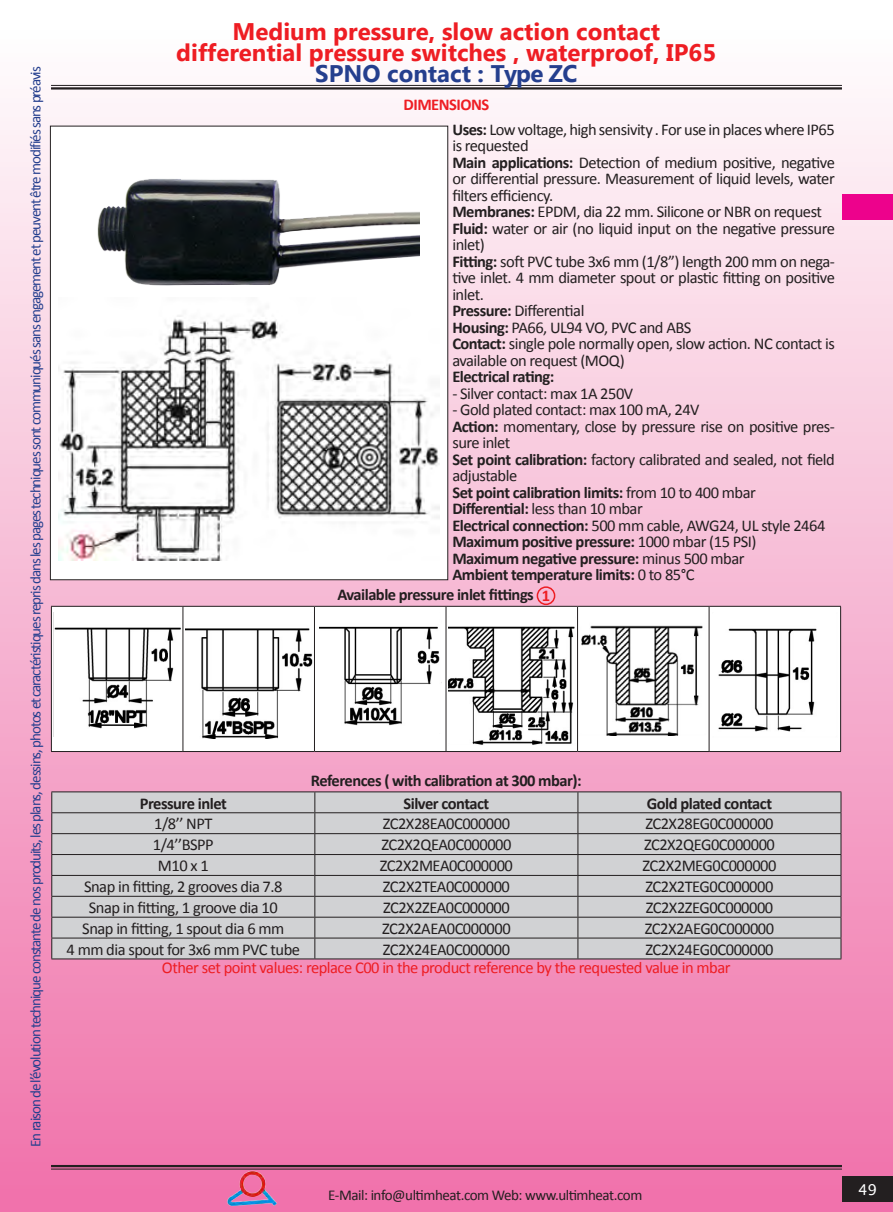
<style>
.page{position:relative;width:893px;height:1212px;background:#fff}
.page>*{position:absolute;margin:0;border:0;box-sizing:border-box;transform-origin:0 0}
.t1{font:700 24px/21px "Microsoft New Tai Lue";color:#ee1d23;text-align:center}
.t2{font:700 24px "Microsoft New Tai Lue";color:#253f8e}
.t3{font:16.5px/16.5px "Calibri";letter-spacing:-.03em;color:#231f20}
.t4{font:700 16.5px "Calibri";letter-spacing:-.03em;color:#231f20}
.t5{font:16.5px "Calibri";letter-spacing:-.03em;color:#ee1d23}
.t6{font:15px "Calibri";letter-spacing:-.07em;color:#253f8e}
.t7{font:15px "Calibri";letter-spacing:-.03em;color:#231f20}
.t8{font:15px "Lucida Sans Unicode";color:#fff}
.s1{font-weight:700;color:#ee1d23}
.s2{font-weight:700}
.s3{color:#ee1d23}
</style>
<div class="page">
<div style="left:0;top:0;width:893px;height:1212px;background:linear-gradient(to bottom,#feffff,#ef70a9)"></div>
<div style="left:842px;top:1176px;width:51px;height:26px;background:#231f20"></div>
<hr style="left:51px;top:1165px;width:791px;height:2px;background:#231f20">
<hr style="left:51px;top:1169px;width:791px;height:1px;background:#231f20">
<hr style="left:51px;top:85px;width:791px;height:1px;background:#231f20">
<hr style="left:51px;top:87px;width:791px;height:3px;background:#231f20">
<div style="left:842px;top:194px;width:51px;height:25px;background:#ed028c"></div>
<img style="left:223px;top:1158px;width:61px;height:54px">
<div style="left:50px;top:126px;width:398px;height:454px;background:#fff"></div>
<img style="left:59px;top:315px;width:380px;height:245px">
<div style="left:537px;top:586px;width:18px;height:19px;border:2px solid #ee1d23;border-radius:50%"></div>
<svg style="left:52px;top:607px;width:788px;height:144px"></svg>
<hr style="left:51px;top:606px;width:132px;height:1px;background:#231f20">
<hr style="left:51px;top:607px;width:1px;height:144px;background:#231f20">
<hr style="left:183px;top:606px;width:131px;height:1px;background:#231f20">
<hr style="left:183px;top:607px;width:1px;height:144px;background:#231f20">
<hr style="left:314px;top:606px;width:132px;height:1px;background:#231f20">
<hr style="left:314px;top:607px;width:1px;height:144px;background:#231f20">
<hr style="left:446px;top:606px;width:132px;height:1px;background:#231f20">
<hr style="left:446px;top:607px;width:1px;height:144px;background:#231f20">
<hr style="left:578px;top:606px;width:131px;height:1px;background:#231f20">
<hr style="left:577px;top:607px;width:1px;height:144px;background:#231f20">
<hr style="left:709px;top:606px;width:132px;height:1px;background:#231f20">
<hr style="left:709px;top:607px;width:1px;height:144px;background:#231f20">
<hr style="left:840px;top:607px;width:1px;height:144px;background:#231f20">
<hr style="left:51px;top:751px;width:132px;height:1px;background:#231f20">
<hr style="left:183px;top:751px;width:131px;height:1px;background:#231f20">
<hr style="left:314px;top:751px;width:132px;height:1px;background:#231f20">
<hr style="left:446px;top:751px;width:132px;height:1px;background:#231f20">
<hr style="left:578px;top:751px;width:131px;height:1px;background:#231f20">
<hr style="left:709px;top:751px;width:132px;height:1px;background:#231f20">
<img style="left:54px;top:612px;width:127px;height:124px">
<img style="left:185px;top:612px;width:127px;height:126px">
<img style="left:319px;top:612px;width:122px;height:121px">
<img style="left:448px;top:617px;width:127px;height:128px">
<img style="left:580px;top:612px;width:127px;height:124px">
<img style="left:712px;top:612px;width:125px;height:125px">
<div style="left:52px;top:792px;width:789px;height:166px;background:#d1d2d4"></div>
<hr style="left:51px;top:791px;width:264px;height:1px;background:#231f20">
<hr style="left:315px;top:791px;width:263px;height:1px;background:#231f20">
<hr style="left:578px;top:791px;width:263px;height:1px;background:#231f20">
<hr style="left:51px;top:812px;width:264px;height:1px;background:#231f20">
<hr style="left:315px;top:812px;width:263px;height:1px;background:#231f20">
<hr style="left:578px;top:812px;width:263px;height:1px;background:#231f20">
<hr style="left:51px;top:833px;width:264px;height:1px;background:#231f20">
<hr style="left:315px;top:833px;width:263px;height:1px;background:#231f20">
<hr style="left:578px;top:833px;width:263px;height:1px;background:#231f20">
<hr style="left:51px;top:854px;width:264px;height:1px;background:#231f20">
<hr style="left:315px;top:854px;width:263px;height:1px;background:#231f20">
<hr style="left:578px;top:854px;width:263px;height:1px;background:#231f20">
<hr style="left:51px;top:875px;width:264px;height:1px;background:#231f20">
<hr style="left:315px;top:875px;width:263px;height:1px;background:#231f20">
<hr style="left:578px;top:875px;width:263px;height:1px;background:#231f20">
<hr style="left:51px;top:896px;width:264px;height:1px;background:#231f20">
<hr style="left:315px;top:896px;width:263px;height:1px;background:#231f20">
<hr style="left:578px;top:896px;width:263px;height:1px;background:#231f20">
<hr style="left:51px;top:917px;width:264px;height:1px;background:#231f20">
<hr style="left:315px;top:917px;width:263px;height:1px;background:#231f20">
<hr style="left:578px;top:917px;width:263px;height:1px;background:#231f20">
<hr style="left:51px;top:938px;width:264px;height:1px;background:#231f20">
<svg style="left:51px;top:792px;width:1px;height:166px"></svg>
<hr style="left:315px;top:938px;width:263px;height:1px;background:#231f20">
<svg style="left:314px;top:792px;width:1px;height:166px"></svg>
<hr style="left:578px;top:938px;width:263px;height:1px;background:#231f20">
<svg style="left:578px;top:792px;width:1px;height:166px"></svg>
<svg style="left:841px;top:792px;width:1px;height:166px"></svg>
<hr style="left:51px;top:958px;width:264px;height:1px;background:#231f20">
<hr style="left:315px;top:958px;width:263px;height:1px;background:#231f20">
<hr style="left:578px;top:958px;width:263px;height:1px;background:#231f20">
<img style="left:97px;top:179px;width:322px;height:107px">
<p class="t6" style="left:26px;top:1147px;width:1082px;rotate:-90deg">En raison de l’évolution technique constante de nos produits, les plans, dessins, photos et caractéristiques repris dans les pages techniques sont communiqués sans engagement et peuvent être modifiés sans préavis</p>
<h1 class="t1" style="left:176px;top:23px;width:541px">Medium pressure, slow action contact differential pressure switches , waterproof, IP65</h1>
<h1 class="t2" style="left:315px;top:60px;width:264px">SPNO contact : Type ZC</h1>
<p class="t3" style="left:452px;top:93px;width:384px;line-height:24.3px;text-indent:-49px"><span class="s1">DIMENSIONS<br></span><span class="s2">Uses:</span> Low voltage, high sensivity . For use in places where IP65</p>
<p class="t3" style="left:452px;top:137px;width:384px">is requested<br><span class="s2">Main applications:</span> Detection of medium positive, negative or differential pressure. Measurement of liquid levels, water filters efficiency.<br><span class="s2">Membranes:</span> EPDM, dia 22 mm. Silicone or NBR on request <span class="s2">Fluid:</span> water or air (no liquid input on the negative pressure inlet)<br><span class="s2">Fitting:</span> soft PVC tube 3x6 mm (1/8”) length 200 mm on nega&shy;tive inlet. 4 mm diameter spout or plastic fitting on positive inlet.<br><span class="s2">Pressure:</span> Differential<br><span class="s2">Housing:</span> PA66, UL94 VO, PVC and ABS<br><span class="s2">Contact:</span> single pole normally open, slow action. NC contact is available on request (MOQ)</p>
<p class="t4" style="left:452px;top:366px;width:104px">Electrical rating:</p>
<p class="t3" style="left:452px;top:385px;width:182px">- Silver contact: max 1A 250V</p>
<p class="t3" style="left:452px;top:401px;width:384px">- Gold plated contact: max 100 mA, 24V<br><span class="s2">Action:</span> momentary, close by pressure rise on positive pres&shy;sure inlet<br><span class="s2">Set point calibration:</span> factory calibrated and sealed, not field adjustable<br><span class="s2">Set point calibration limits:</span> from 10 to 400 mbar <span class="s2">Differential:</span> less than 10 mbar<br><span class="s2">Electrical connection:</span> 500 mm cable, AWG24, UL style 2464<br><span class="s2">Maximum positive pressure:</span> 1000 mbar (15 PSI)<br><span class="s2">Maximum negative pressure:</span> minus 500 mbar<br><span class="s2">Ambient temperature limits:</span> 0 to 85°C</p>
<p class="t4" style="left:337px;top:584px;width:214px">Available pressure inlet fittings <span class="s3">1</span></p>
<p class="t4" style="left:311px;top:769px;width:272px">References ( with calibration at 300 mbar):</p>
<p class="t4" style="left:140px;top:792px;width:88px">Pressure inlet</p>
<p class="t4" style="left:403px;top:792px;width:87px">Silver contact</p>
<p class="t4" style="left:647px;top:792px;width:127px">Gold plated contact</p>
<p class="t3" style="left:154px;top:816px;width:60px">1/8’’ NPT</p>
<p class="t3" style="left:383px;top:816px;width:129px">ZC2X28EA0C000000</p>
<p class="t3" style="left:645px;top:816px;width:130px">ZC2X28EG0C000000</p>
<p class="t3" style="left:153px;top:836px;width:62px">1/4’’BSPP</p>
<p class="t3" style="left:381px;top:836px;width:132px">ZC2X2QEA0C000000</p>
<p class="t3" style="left:644px;top:836px;width:132px">ZC2X2QEG0C000000</p>
<p class="t3" style="left:158px;top:857px;width:52px">M10 x 1</p>
<p class="t3" style="left:380px;top:857px;width:135px">ZC2X2MEA0C000000</p>
<p class="t3" style="left:642px;top:857px;width:135px">ZC2X2MEG0C000000</p>
<p class="t3" style="left:84px;top:878px;width:200px">Snap in fitting, 2 grooves dia 7.8</p>
<p class="t3" style="left:383px;top:878px;width:129px">ZC2X2TEA0C000000</p>
<p class="t3" style="left:646px;top:878px;width:129px">ZC2X2TEG0C000000</p>
<p class="t3" style="left:89px;top:899px;width:190px">Snap in fitting, 1 groove dia 10</p>
<p class="t3" style="left:383px;top:899px;width:128px">ZC2X2ZEA0C000000</p>
<p class="t3" style="left:646px;top:899px;width:129px">ZC2X2ZEG0C000000</p>
<p class="t3" style="left:82px;top:920px;width:204px">Snap in fitting, 1 spout dia 6 mm</p>
<p class="t3" style="left:382px;top:920px;width:130px">ZC2X2AEA0C000000</p>
<p class="t3" style="left:645px;top:920px;width:131px">ZC2X2AEG0C000000</p>
<p class="t3" style="left:67px;top:941px;width:235px">4 mm dia spout for 3x6 mm PVC tube</p>
<p class="t3" style="left:383px;top:941px;width:129px">ZC2X24EA0C000000</p>
<p class="t3" style="left:645px;top:941px;width:130px">ZC2X24EG0C000000</p>
<p class="t5" style="left:162px;top:957px;width:570px">Other set point values: replace C00 in the product reference by the requested value in mbar</p>
<p class="t7" style="left:328px;top:1185px;width:316px">E-Mail: info@ultimheat.com Web: www.ultimheat.com</p>
<p class="t8" style="left:858px;top:1178px;width:20px">49</p>
</div>
